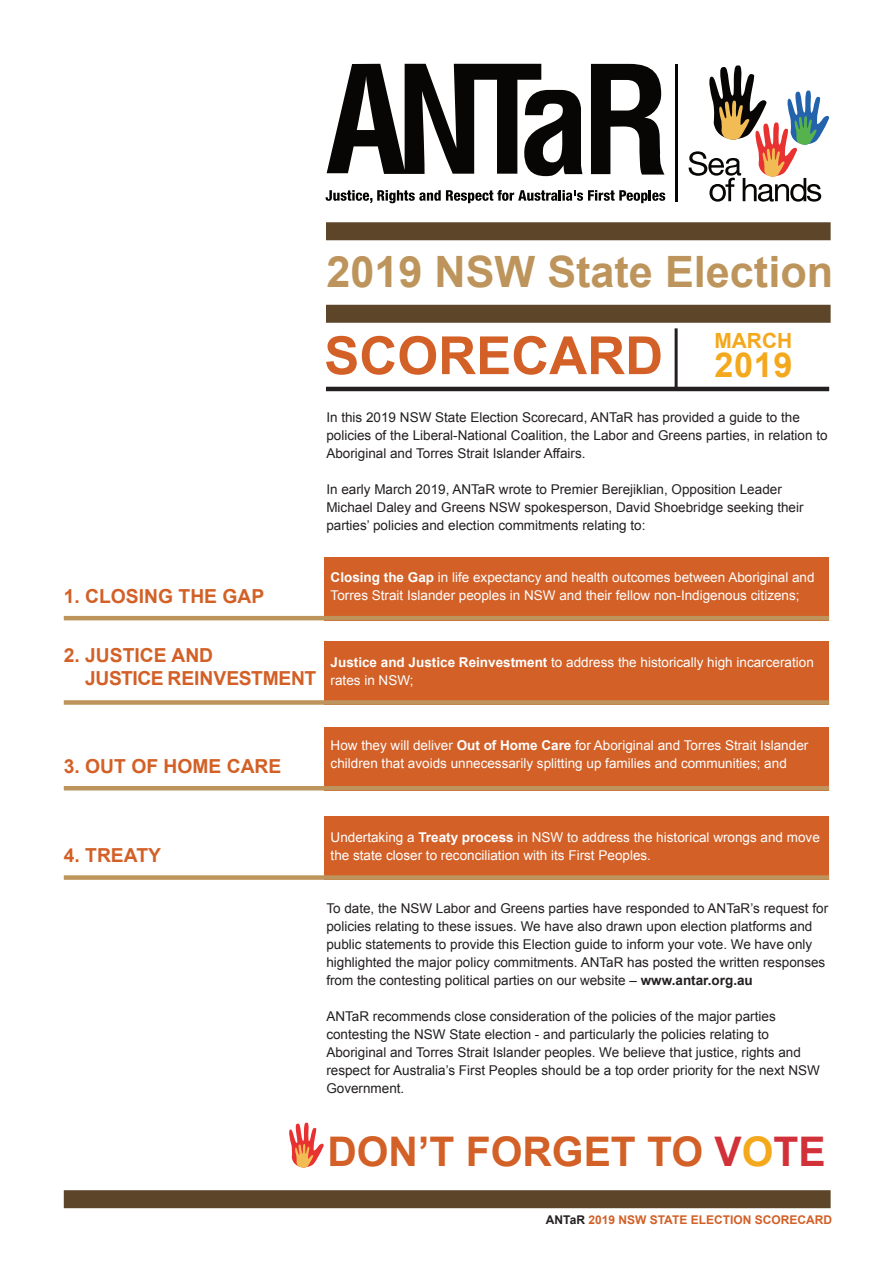
<style>
.page{position:relative;width:893px;height:1263px;background:#fff}
.page>*{position:absolute;margin:0;border:0;box-sizing:border-box;transform-origin:0 0}
.t1{font:700 52.65px "Arial";color:#d26027}
.t2{font:700 43.2px "Arial";color:#bd955c}
.t3{font:700 40.8px "Arial";color:#d26027}
.t4{font:700 34.35px "Arial";color:#f4a81c}
.t5{font:700 20.85px "Arial";color:#f4a81c}
.t6{font:700 19.35px/23.1px "Arial";color:#d26027}
.t7{font:13.5px/18px "Arial";color:#231f20}
.t8{font:13.5px/18px "Arial";color:#fff}
.t9{font:700 12px "Arial";color:#d26027}
.s1{font-weight:700}
.s2{color:#d13138}
.s3{color:#f4a81c}
.s4{color:#231f20}
</style>
<div class="page">
<svg style="left:326px;top:190px;width:339px;height:13px"></svg>
<svg style="left:591px;top:64px;width:73px;height:111px"></svg>
<svg style="left:327px;top:64px;width:255px;height:112px"></svg>
<hr style="left:676px;top:64px;width:2px;height:137px;background:#070604">
<svg style="left:689px;top:65px;width:140px;height:137px"></svg>
<div style="left:64px;top:1190px;width:767px;height:18px;background:#5d452a"></div>
<div style="left:326px;top:222px;width:505px;height:18px;background:#5d452a"></div>
<div style="left:326px;top:305px;width:505px;height:18px;background:#5d452a"></div>
<svg style="left:289px;top:1122px;width:35px;height:46px"></svg>
<div style="left:325px;top:641px;width:504px;height:63px;background:#d26027"></div>
<div style="left:325px;top:727px;width:504px;height:63px;background:#d26027"></div>
<div style="left:325px;top:816px;width:504px;height:63px;background:#d26027"></div>
<hr style="left:326px;top:387px;width:503px;height:4px;background:#231f20">
<div style="left:64px;top:700px;width:765px;height:5px;background:#bd955c"></div>
<hr style="left:64px;top:786px;width:765px;height:4px;background:#bd955c">
<div style="left:64px;top:875px;width:765px;height:5px;background:#bd955c"></div>
<div style="left:325px;top:557px;width:504px;height:63px;background:#d26027"></div>
<hr style="left:64px;top:616px;width:765px;height:4px;background:#bd955c">
<hr style="left:675px;top:328px;width:3px;height:61px;background:#231f20">
<h2 class="t2" style="left:326px;top:243px;width:508px">2019 NSW State Election</h2>
<h3 class="t6" style="left:64px;top:585px;width:202px">1. CLOSING THE GAP</h3>
<h1 class="t1" style="left:324px;top:320px;width:340px">SCORECARD</h1>
<h3 class="t5" style="left:714px;top:327px;width:79px">MARCH</h3>
<h3 class="t4" style="left:714px;top:342px;width:80px">2019</h3>
<p class="t7" style="left:326px;top:409px;width:503px">In this 2019 NSW State Election Scorecard, ANTaR has provided a guide to the policies of the Liberal-National Coalition, the Labor and Greens parties, in relation to<br>Aboriginal and Torres Strait Islander Affairs.</p>
<p class="t7" style="left:326px;top:481px;width:479px">In early March 2019, ANTaR wrote to Premier Berejiklian, Opposition Leader<br>Michael Daley and Greens NSW spokesperson, David Shoebridge seeking their parties’ policies and election commitments relating to:</p>
<p class="t8" style="left:331px;top:568px;width:485px"><span class="s1">Closing the Gap</span> in life expectancy and health outcomes between Aboriginal and<br>Torres Strait Islander peoples in NSW and their fellow non-Indigenous citizens;</p>
<h3 class="t6" style="left:85px;top:644px;width:233px;text-indent:-21px">2. JUSTICE AND<br>JUSTICE REINVESTMENT</h3>
<p class="t8" style="left:331px;top:653px;width:485px"><span class="s1">Justice and Justice Reinvestment</span> to address the historically high incarceration rates in NSW;</p>
<h3 class="t6" style="left:64px;top:755px;width:219px">3. OUT OF HOME CARE</h3>
<p class="t8" style="left:331px;top:736px;width:479px">How they will deliver <span class="s1">Out of Home Care</span> for Aboriginal and Torres Strait Islander children that avoids unnecessarily splitting up families and communities; and</p>
<h3 class="t6" style="left:64px;top:844px;width:99px">4. TREATY</h3>
<p class="t8" style="left:331px;top:828px;width:491px">Undertaking a <span class="s1">Treaty process</span> in NSW to address the historical wrongs and move the state closer to reconciliation with its First Peoples.</p>
<p class="t7" style="left:326px;top:900px;width:503px">To date, the NSW Labor and Greens parties have responded to ANTaR’s request for policies relating to these issues. We have also drawn upon election platforms and public statements to provide this Election guide to inform your vote. We have only highlighted the major policy commitments. ANTaR has posted the written responses from the contesting political parties on our website – <span class="s1">www.antar.org.au</span></p>
<p class="t7" style="left:326px;top:1008px;width:495px">ANTaR recommends close consideration of the policies of the major parties contesting the NSW State election - and particularly the policies relating to Aboriginal and Torres Strait Islander peoples. We believe that justice, rights and respect for Australia’s First Peoples should be a top order priority for the next NSW Government.</p>
<h3 class="t3" style="left:327px;top:1124px;width:500px">DON’T FORGET TO <span class="s2">V</span><span class="s3">O</span><span class="s2">TE</span></h3>
<p class="t9" style="left:546px;top:1211px;width:288px"><span class="s4">ANTaR</span> 2019 NSW STATE ELECTION SCORECARD</p>
</div>
